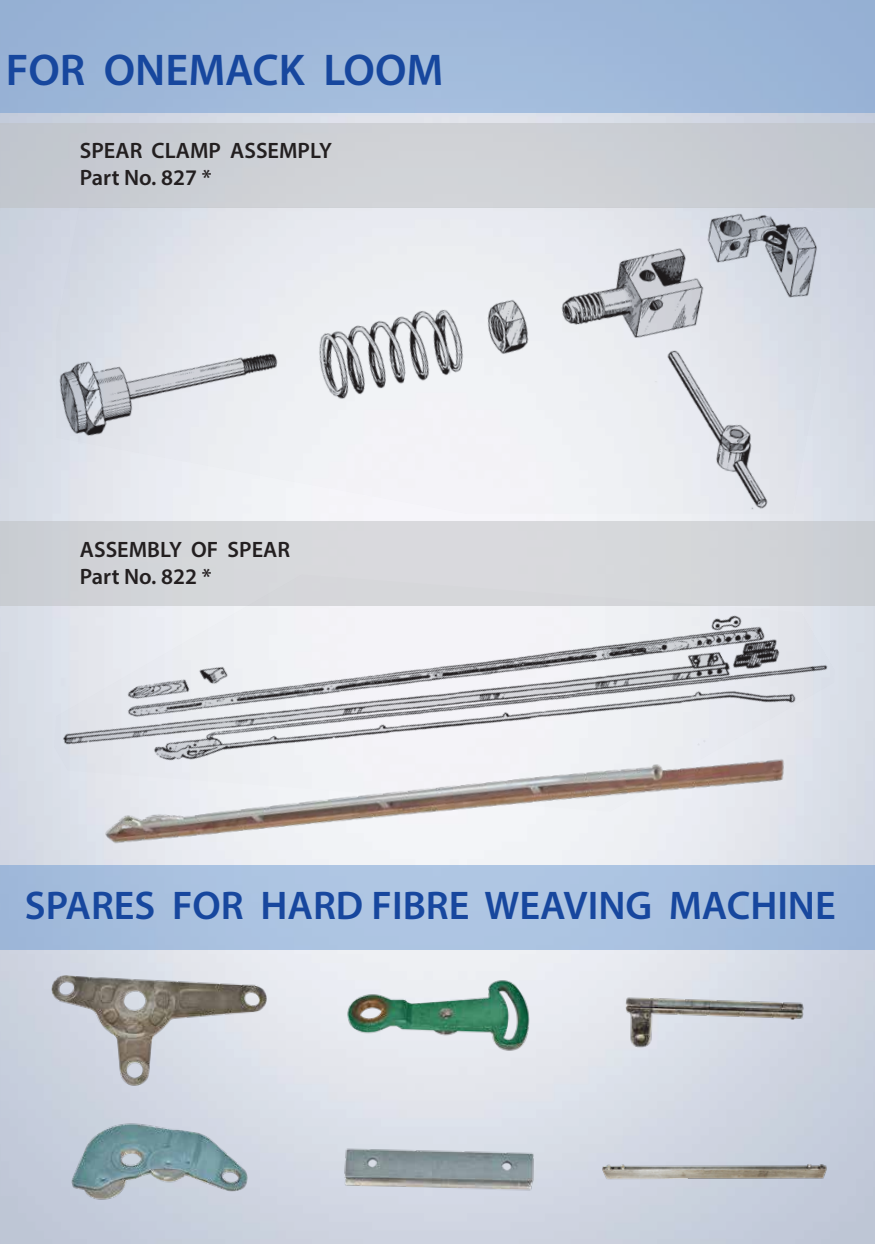
<style>
.page{position:relative;width:875px;height:1244px;background:#fff}
.page>*{position:absolute;margin:0;border:0;box-sizing:border-box;transform-origin:0 0}
.t1{font:600 44.7px "Myriad Pro";color:#17479e}
.t2{font:600 40.2px "Myriad Pro";color:#17479e}
.t3{font:600 22.35px/26.8px "Myriad Pro";color:#231f20}
</style>
<div class="page">
<div style="left:0;top:0;width:875px;height:113px;background:#9db6d8"></div>
<div style="left:0;top:123px;width:875px;height:84px;background:#cbced4"></div>
<div style="left:0;top:521px;width:875px;height:85px;background:#d5d7da"></div>
<div style="left:0;top:865px;width:875px;height:84px;background:#abc2e1"></div>
<img style="left:52px;top:606px;width:787px;height:222px">
<img style="left:56px;top:207px;width:765px;height:307px">
<img style="left:89px;top:707px;width:715px;height:158px">
<img style="left:51px;top:974px;width:217px;height:112px">
<img style="left:344px;top:974px;width:189px;height:83px">
<img style="left:69px;top:1117px;width:181px;height:88px">
<img style="left:337px;top:1144px;width:203px;height:55px">
<img style="left:601px;top:1158px;width:228px;height:27px">
<img style="left:624px;top:993px;width:182px;height:58px">
<h1 class="t1" style="left:6px;top:41px;width:439px">FOR ONEMACK LOOM</h1>
<p class="t3" style="left:80px;top:137px;width:253px">SPEAR CLAMP ASSEMPLY<br>Part No. 827 *</p>
<p class="t3" style="left:80px;top:535px;width:212px">ASSEMBLY OF SPEAR<br>Part No. 822 *</p>
<h2 class="t2" style="left:25px;top:880px;width:812px">SPARES FOR HARD FIBRE WEAVING MACHINE</h2>
</div>
